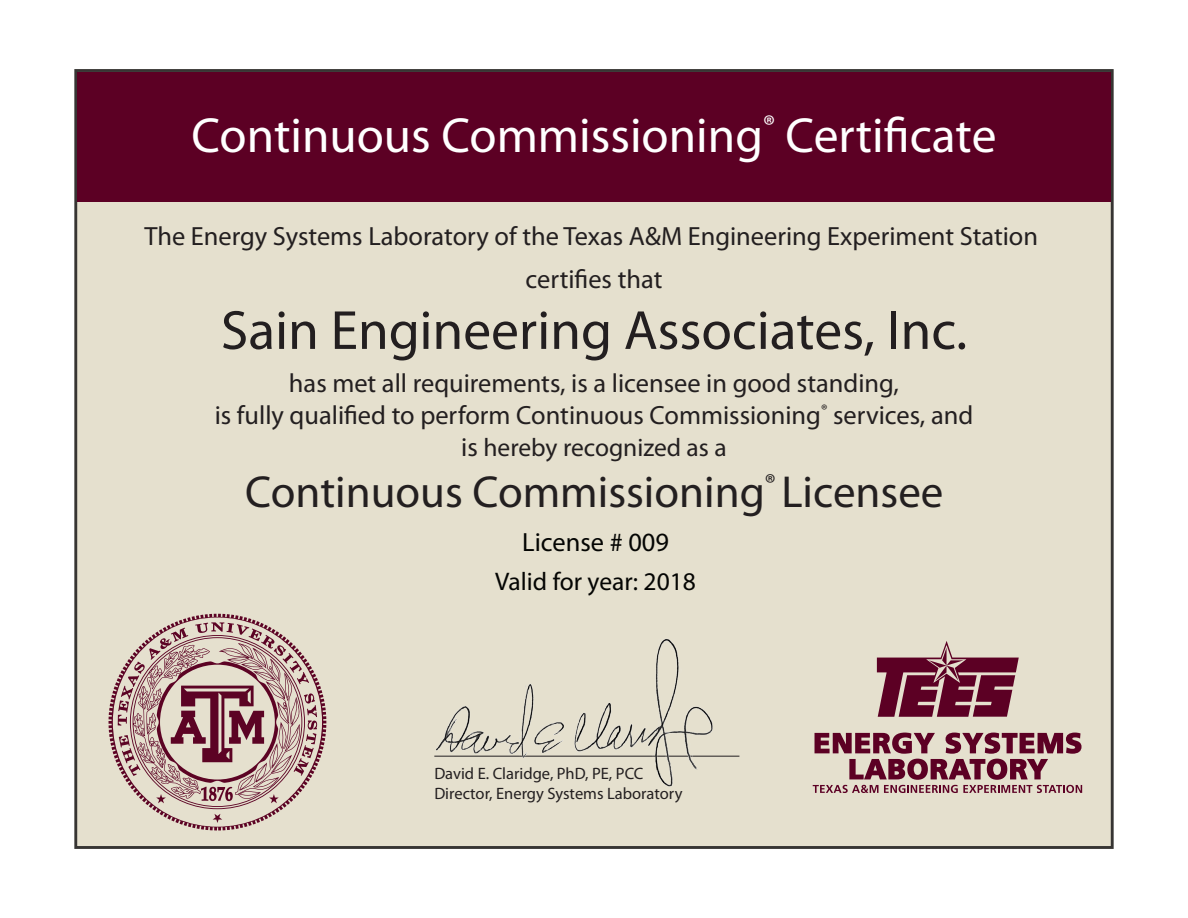
<style>
.page{position:relative;width:1188px;height:918px;background:#fff}
.page>*{position:absolute;margin:0;border:0;box-sizing:border-box;transform-origin:0 0}
.t1{font:55.5px "Myriad Pro";color:#231f20}
.t2{font:49.5px "Myriad Pro";color:#fff}
.t3{font:45px "Myriad Pro";color:#231f20}
.t4{font:26.4px/31.7px "Myriad Pro";color:#231f20;text-align:center}
.t5{font:26.4px "Myriad Pro";color:#040503}
.t6{font:25.5px "Myriad Pro";color:#231f20}
.t7{font:25.5px "Myriad Pro";color:#040503}
.t8{font:16.5px "Myriad Pro";color:#231f20}
.s1{font-size:26.4px}
</style>
<div class="page">
<div style="left:76px;top:71px;width:1036px;height:776px;background:#e5e0ce"></div>
<div style="left:77px;top:72px;width:1034px;height:130px;background:#5c0024"></div>
<svg style="left:877px;top:641px;width:142px;height:76px"></svg>
<svg style="left:813px;top:733px;width:269px;height:60px"></svg>
<hr style="left:434px;top:756px;width:305px;height:1px;background:#231f20">
<svg style="left:109px;top:614px;width:217px;height:216px"></svg>
<img style="left:436px;top:639px;width:277px;height:148px">
<p class="t2" style="left:191px;top:105px;width:807px">Continuous Commissioning<sup>®</sup> Certificate</p>
<p class="t4" style="left:144px;top:220px;width:895px">The Energy Systems Laboratory of the Texas A&amp;M Engineering Experiment Station</p>
<p class="t4" style="left:526px;top:263px;width:138px">certifies that</p>
<p class="t1" style="left:221px;top:296px;width:748px">Sain Engineering Associates, Inc.</p>
<p class="t4" style="left:215px;top:367px;width:760px">has met all requirements, is a licensee in good standing,<br>is fully qualified to perform Continuous Commissioning<sup>®</sup> services, and</p>
<p class="t6" style="left:461px;top:431px;width:267px"><span class="s1">is</span> hereby recognized as a</p>
<p class="t3" style="left:245px;top:464px;width:700px">Continuous Commissioning<sup>®</sup> Licensee</p>
<p class="t5" style="left:522px;top:526px;width:148px">License # 009</p>
<p class="t7" style="left:495px;top:566px;width:202px">Valid for year: 2018</p>
<p class="t8" style="left:434px;top:763px;width:211px">David E. Claridge, PhD, PE, PCC</p>
<p class="t8" style="left:434px;top:783px;width:250px">Director, Energy Systems Laboratory</p>
</div>
